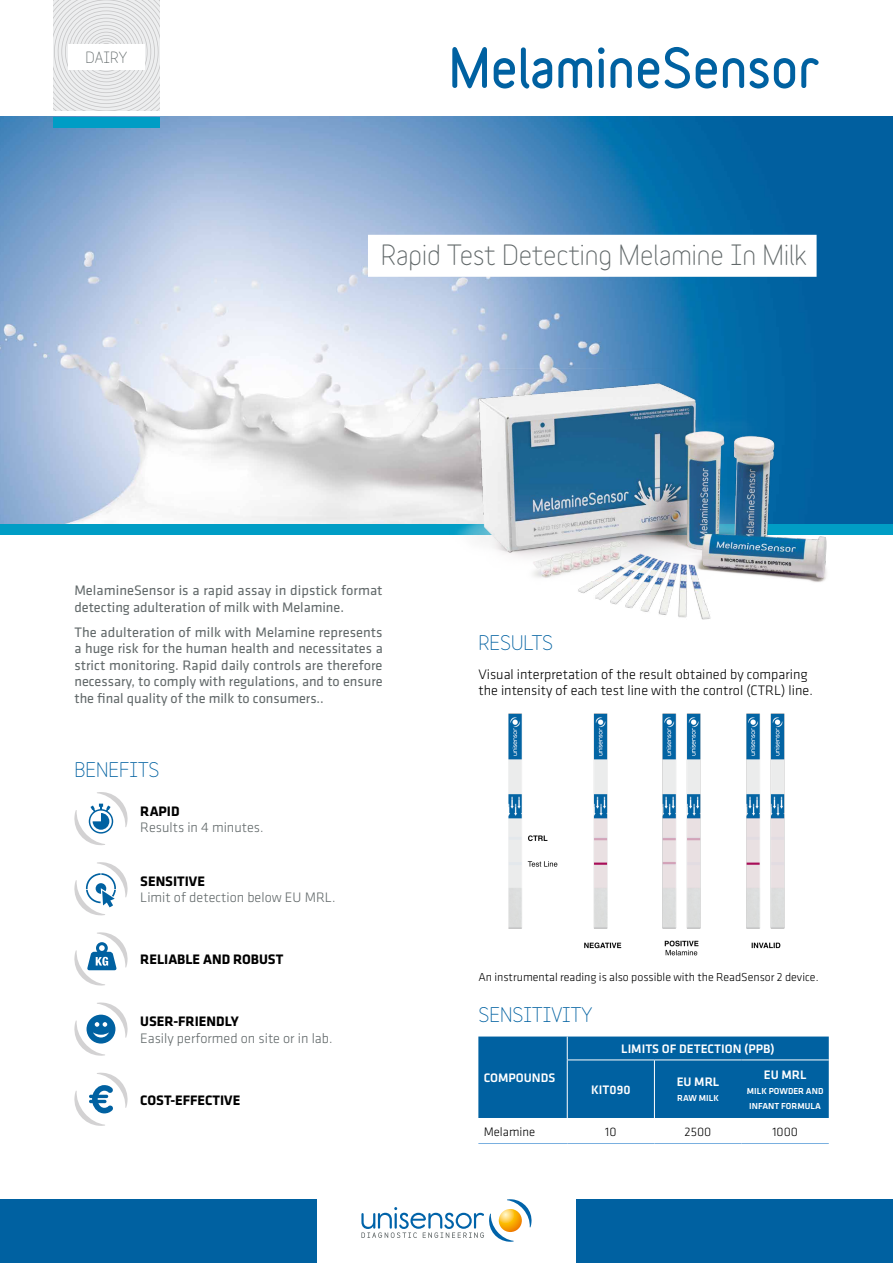
<style>
.page{position:relative;width:893px;height:1263px;background:#fff}
.page>*{position:absolute;margin:0;border:0;box-sizing:border-box;transform-origin:0 0}
.t1{font:27px "Variable";color:#616869}
.t2{font:19.5px "Variable";color:#0061a1}
.t3{font:15px "Variable";color:#616869}
.t4{font:14.25px/16.5px "Klavika Basic";color:#616869}
.t5{font:300 14.25px/16.5px "Klavika Basic";color:#000}
.t6{font:300 14.25px "Klavika Basic";color:#616869}
.t7{font:700 14.25px "Klavika Basic";color:#000}
.t8{font:500 12.75px "Klavika Basic";color:#fff}
.t9{font:300 12.75px "Klavika Basic";color:#000}
.t10{font:300 12px "Klavika Basic";color:#000}
.t11{font:500 9px/15px "Klavika Basic";color:#fff}
</style>
<div class="page">
<img style="left:0;top:117px;width:893px;height:407px">
<div style="left:53px;top:117px;width:106px;height:11px;background:#009dc5"></div>
<div style="left:0;top:524px;width:893px;height:11px;background:#009dc5"></div>
<div style="left:0;top:1199px;width:317px;height:64px;background:#0061a1"></div>
<div style="left:576px;top:1199px;width:317px;height:64px;background:#0061a1"></div>
<svg style="left:361px;top:1199px;width:171px;height:43px"></svg>
<img style="left:445px;top:369px;width:408px;height:251px">
<svg style="left:53px;top:0;width:106px;height:111px;background:#e4e5e6"></svg>
<div style="left:68px;top:45px;width:77px;height:25px;background:#fff"></div>
<div style="left:368px;top:235px;width:449px;height:42px;background:#fff"></div>
<svg style="left:74px;top:1002px;width:54px;height:54px"></svg>
<svg style="left:74px;top:792px;width:54px;height:53px"></svg>
<svg style="left:74px;top:862px;width:54px;height:53px"></svg>
<svg style="left:74px;top:932px;width:54px;height:53px"></svg>
<svg style="left:74px;top:1072px;width:54px;height:54px"></svg>
<div style="left:478px;top:1036px;width:351px;height:82px;background:#0061a1"></div>
<hr style="left:567px;top:1060px;width:1px;height:58px;background:#fff">
<hr style="left:654px;top:1060px;width:1px;height:58px;background:#fff">
<hr style="left:478px;top:1143px;width:89px;height:1px;background:#7ab0e0">
<hr style="left:567px;top:1143px;width:87px;height:1px;background:#7ab0e0">
<hr style="left:654px;top:1143px;width:88px;height:1px;background:#7ab0e0">
<hr style="left:742px;top:1143px;width:87px;height:1px;background:#7ab0e0">
<img style="left:508px;top:713px;width:277px;height:243px">
<svg style="left:452px;top:47px;width:367px;height:42px"></svg>
<p class="t3" style="left:86px;top:48px;width:43px">DAIRY</p>
<h1 class="t1" style="left:381px;top:238px;width:427px">Rapid Test Detecting Melamine In Milk</h1>
<p class="t4" style="left:74px;top:582px;width:310px">MelamineSensor is a rapid assay in dipstick format detecting adulteration of milk with Melamine.</p>
<p class="t4" style="left:74px;top:623px;width:310px;text-align:justify">The adulteration of milk with Melamine represents a huge risk for the human health and necessitates a strict monitoring. Rapid daily controls are therefore necessary, to comply with regulations, and to ensure the final quality of the milk to consumers..</p>
<h2 class="t2" style="left:74px;top:758px;width:87px">BENEFITS</h2>
<p class="t7" style="left:140px;top:801px;width:41px">RAPID</p>
<p class="t6" style="left:140px;top:819px;width:125px">Results in 4 minutes.</p>
<p class="t7" style="left:140px;top:871px;width:66px">SENSITIVE</p>
<p class="t6" style="left:140px;top:889px;width:197px">Limit of detection below EU MRL.</p>
<p class="t7" style="left:140px;top:949px;width:144px">RELIABLE AND ROBUST</p>
<p class="t7" style="left:140px;top:1011px;width:100px">USER-FRIENDLY</p>
<p class="t6" style="left:140px;top:1029px;width:194px">Easily performed on site or in lab.</p>
<p class="t7" style="left:140px;top:1089px;width:101px">COST-EFFECTIVE</p>
<h2 class="t2" style="left:478px;top:630px;width:76px">RESULTS</h2>
<p class="t5" style="left:478px;top:666px;width:336px">Visual interpretation of the result obtained by comparing the intensity of each test line with the control (CTRL) line.</p>
<p class="t10" style="left:478px;top:969px;width:342px">An instrumental reading is also possible with the ReadSensor 2 device.</p>
<h2 class="t2" style="left:478px;top:1002px;width:115px">SENSITIVITY</h2>
<p class="t8" style="left:484px;top:1069px;width:73px">COMPOUNDS</p>
<p class="t8" style="left:621px;top:1040px;width:155px">LIMITS OF DETECTION (PPB)</p>
<p class="t8" style="left:591px;top:1081px;width:41px">KIT090</p>
<p class="t8" style="left:764px;top:1066px;width:44px">EU MRL</p>
<p class="t11" style="left:747px;top:1083px;width:78px">MILK POWDER AND<br>INFANT FORMULA</p>
<p class="t8" style="left:677px;top:1073px;width:44px">EU MRL</p>
<p class="t11" style="left:677px;top:1090px;width:43px">RAW MILK</p>
<p class="t9" style="left:484px;top:1123px;width:53px">Melamine</p>
<p class="t9" style="left:605px;top:1123px;width:13px">10</p>
<p class="t9" style="left:685px;top:1123px;width:28px">2500</p>
<p class="t9" style="left:772px;top:1123px;width:27px">1000</p>
</div>
